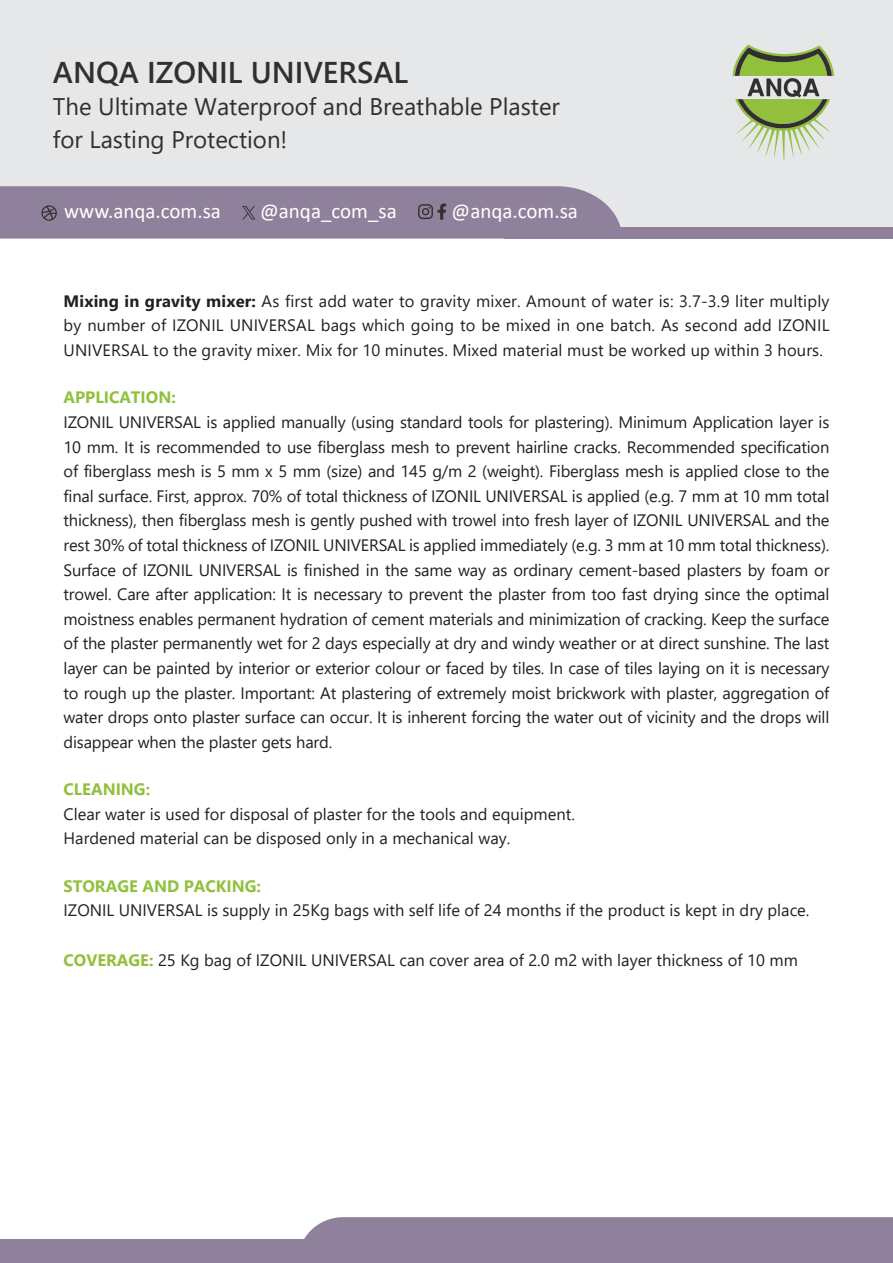
<style>
.page{position:relative;width:893px;height:1263px;background:#fff}
.page>*{position:absolute;margin:0;border:0;box-sizing:border-box;transform-origin:0 0}
.t1{font:600 30px "Segoe UI";color:#312f30}
.t2{font:24px/32.8px "Segoe UI";color:#312f30}
.t3{font:21px "Calibri";color:#fff}
.t4{font:16.5px/24.6px "Segoe UI";color:#231f20;text-align:justify}
.t5{font:700 16.5px "Segoe UI";color:#91c03d}
.s1{font-weight:700}
.s2{font-weight:700;color:#91c03d}
</style>
<div class="page">
<div style="left:0;top:0;width:893px;height:239px;background:#e6e7e9"></div>
<div style="left:505px;top:227px;width:388px;height:12px;background:#8f819c"></div>
<div style="left:0;top:186px;width:621px;height:53px;background:#8f819c"></div>
<svg style="left:733px;top:45px;width:101px;height:115px"></svg>
<div style="left:0;top:1239px;width:388px;height:24px;background:#8f819c"></div>
<div style="left:304px;top:1217px;width:589px;height:46px;background:#8f819c"></div>
<h1 class="t1" style="left:53px;top:44px;width:357px">ANQA IZONIL UNIVERSAL</h1>
<h2 class="t2" style="left:53px;top:88px;width:509px">The Ultimate Waterproof and Breathable Plaster for Lasting Protection!</h2>
<p class="t3" style="left:64px;top:197px;width:158px">www.anqa.com.sa</p>
<p class="t3" style="left:260px;top:197px;width:138px">@anqa_com_sa</p>
<p class="t3" style="left:452px;top:197px;width:128px">@anqa.com.sa</p>
<p class="t4" style="left:64px;top:287px;width:767px"><span class="s1">Mixing in gravity mixer:</span> As first add water to gravity mixer. Amount of water is: 3.7-3.9 liter multiply by number of IZONIL UNIVERSAL bags which going to be mixed in one batch. As second add IZONIL UNIVERSAL to the gravity mixer. Mix for 10 minutes. Mixed material must be worked up within 3 hours.</p>
<p class="t5" style="left:64px;top:382px;width:114px">APPLICATION:</p>
<p class="t4" style="left:64px;top:408px;width:767px">IZONIL UNIVERSAL is applied manually (using standard tools for plastering). Minimum Application layer is 10 mm. It is recommended to use fiberglass mesh to prevent hairline cracks. Recommended specification of fiberglass mesh is 5 mm x 5 mm (size) and 145 g/m 2 (weight). Fiberglass mesh is applied close to the final surface. First, approx. 70% of total thickness of IZONIL UNIVERSAL is applied (e.g. 7 mm at 10 mm total thickness), then fiberglass mesh is gently pushed with trowel into fresh layer of IZONIL UNIVERSAL and the rest 30% of total thickness of IZONIL UNIVERSAL is applied immediately (e.g. 3 mm at 10 mm total thickness).<br>Surface of IZONIL UNIVERSAL is finished in the same way as ordinary cement-based plasters by foam or trowel. Care after application: It is necessary to prevent the plaster from too fast drying since the optimal moistness enables permanent hydration of cement materials and minimization of cracking. Keep the surface of the plaster permanently wet for 2 days especially at dry and windy weather or at direct sunshine. The last layer can be painted by interior or exterior colour or faced by tiles. In case of tiles laying on it is necessary to rough up the plaster. Important: At plastering of extremely moist brickwork with plaster, aggregation of water drops onto plaster surface can occur. It is inherent forcing the water out of vicinity and the drops will disappear when the plaster gets hard.</p>
<p class="t5" style="left:64px;top:774px;width:88px">CLEANING:</p>
<p class="t4" style="left:64px;top:800px;width:513px">Clear water is used for disposal of plaster for the tools and equipment.<br>Hardened material can be disposed only in a mechanical way.</p>
<p class="t5" style="left:64px;top:870px;width:199px">STORAGE AND PACKING:</p>
<p class="t4" style="left:64px;top:897px;width:747px">IZONIL UNIVERSAL is supply in 25Kg bags with self life of 24 months if the product is kept in dry place.</p>
<p class="t4" style="left:64px;top:946px;width:736px"><span class="s2">COVERAGE:</span> 25 Kg bag of IZONIL UNIVERSAL can cover area of 2.0 m2 with layer thickness of 10 mm</p>
</div>
